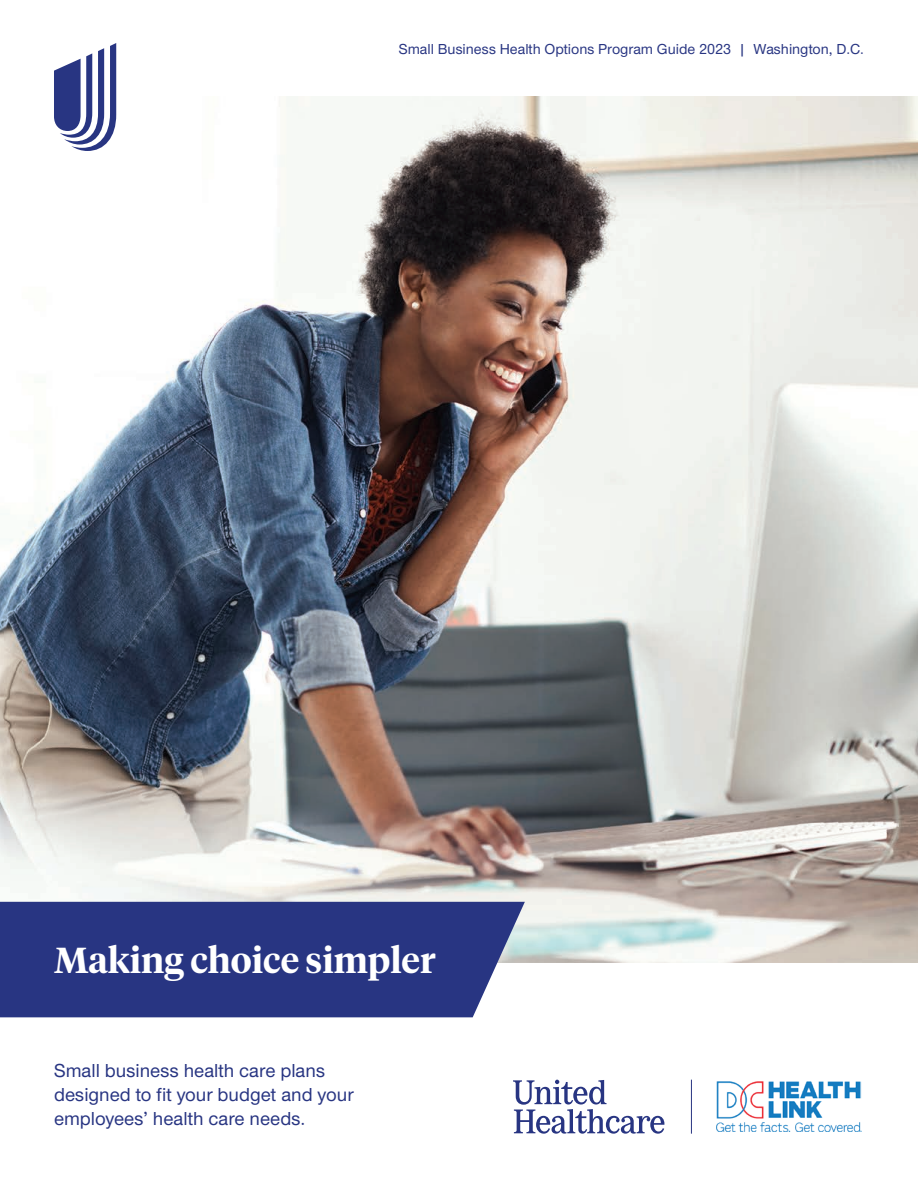
<style>
.page{position:relative;width:918px;height:1188px;background:#fff}
.page>*{position:absolute;margin:0;border:0;box-sizing:border-box;transform-origin:0 0}
.t1{font:600 36px "UHC Serif Headline";color:#fff}
.t2{font:500 19.5px/24px "UHC Sans";color:#283582}
.t3{font:500 15px "UHC Sans";color:#283582}
</style>
<div class="page">
<img style="left:0;top:97px;width:918px;height:865px">
<div style="left:0;top:902px;width:525px;height:115px;background:#283582"></div>
<svg style="left:54px;top:43px;width:62px;height:108px"></svg>
<svg style="left:513px;top:1080px;width:151px;height:54px"></svg>
<hr style="left:691px;top:1080px;width:1px;height:54px;background:#283582">
<img style="left:716px;top:1082px;width:145px;height:49px">
<p class="t3" style="left:399px;top:39px;width:349px">Small Business Health Options Program Guide 2023 |</p>
<p class="t3" style="left:754px;top:39px;width:112px">Washington, D.C.</p>
<h1 class="t1" style="left:54px;top:935px;width:383px">Making choice simpler</h1>
<p class="t2" style="left:54px;top:1057px;width:301px">Small business health care plans designed to fit your budget and your employees’ health care needs.</p>
</div>
